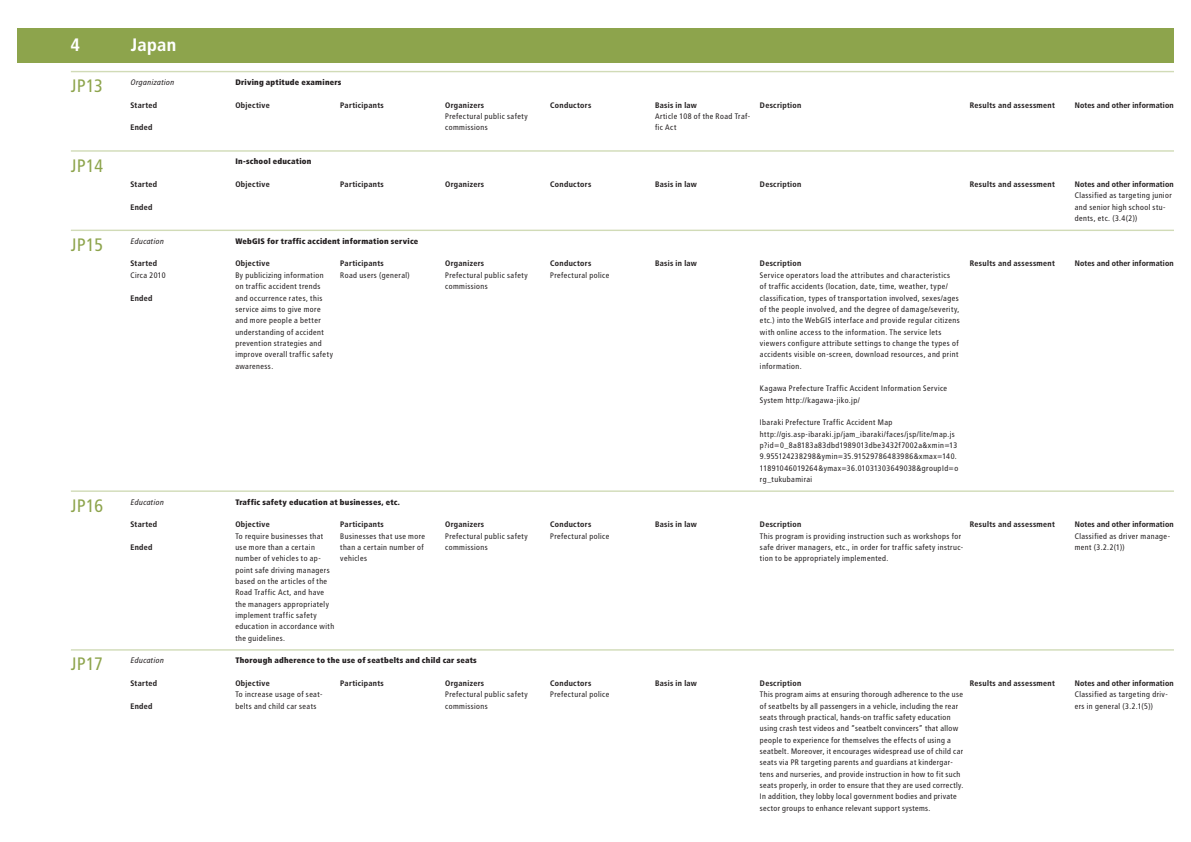
<style>
.page{position:relative;width:1191px;height:842px;background:#fff}
.page>*{position:absolute;margin:0;border:0;box-sizing:border-box;transform-origin:0 0}
.ID{font:18px "Transit OTF";letter-spacing:-.01em;color:#8da44c}
.ID-2{font:700 18px "Transit OTF";color:#fff}
.t1{font:8px/11.3px "Transit OTF";letter-spacing:.015em;color:#231f20}
.Detail_Title{font:700 8px "Transit OTF";letter-spacing:.02em;color:#231f20}
.t2{font:900 8px "Transit OTF";letter-spacing:.02em;color:#231f20}
.Detail_Title-2{font:700 8px "Transit OTF";color:#231f20}
.Category{font:italic 8px "Transit OTF";letter-spacing:.015em;color:#231f20}
</style>
<div class="page">
<div style="left:17px;top:28px;width:1157px;height:34px;background:#8da44c"></div>
<hr style="left:71px;top:71px;width:1103px;height:1px;background:#d1dbb7">
<hr style="left:71px;top:150px;width:1103px;height:2px;background:#d1dbb7">
<hr style="left:71px;top:230px;width:1103px;height:1px;background:#d1dbb7">
<hr style="left:71px;top:490px;width:1103px;height:2px;background:#d1dbb7">
<hr style="left:71px;top:649px;width:1103px;height:2px;background:#d1dbb7">
<p class="ID-2" style="left:71px;top:34px;width:11px">4</p>
<p class="ID-2" style="left:131px;top:34px;width:47px">Japan</p>
<p class="ID" style="left:71px;top:75px;width:34px">JP13</p>
<p class="Category" style="left:130px;top:78px;width:45px">Organization</p>
<p class="Detail_Title" style="left:130px;top:100px;width:28px">Started</p>
<p class="Detail_Title" style="left:130px;top:123px;width:24px">Ended</p>
<p class="ID" style="left:71px;top:155px;width:34px">JP14</p>
<p class="Detail_Title" style="left:130px;top:180px;width:28px">Started</p>
<p class="Detail_Title" style="left:130px;top:202px;width:24px">Ended</p>
<p class="ID" style="left:71px;top:234px;width:34px">JP15</p>
<p class="Category" style="left:130px;top:236px;width:35px">Education</p>
<p class="Detail_Title" style="left:130px;top:259px;width:28px">Started</p>
<p class="t1" style="left:130px;top:269px;width:37px">Circa 2010</p>
<p class="Detail_Title" style="left:130px;top:293px;width:24px">Ended</p>
<p class="ID" style="left:71px;top:495px;width:35px">JP16</p>
<p class="Category" style="left:130px;top:497px;width:35px">Education</p>
<p class="Detail_Title" style="left:130px;top:520px;width:28px">Started</p>
<p class="Detail_Title" style="left:130px;top:542px;width:24px">Ended</p>
<p class="ID" style="left:71px;top:654px;width:34px">JP17</p>
<p class="Category" style="left:130px;top:656px;width:35px">Education</p>
<p class="Detail_Title" style="left:130px;top:678px;width:28px">Started</p>
<p class="Detail_Title" style="left:130px;top:701px;width:24px">Ended</p>
<p class="t2" style="left:235px;top:77px;width:108px">Driving aptitude examiners</p>
<p class="Detail_Title" style="left:235px;top:100px;width:36px">Objective</p>
<p class="Detail_Title" style="left:340px;top:100px;width:45px">Participants</p>
<p class="Detail_Title" style="left:445px;top:100px;width:41px">Organizers</p>
<p class="t1" style="left:445px;top:111px;width:84px">Prefectural public safety commissions</p>
<p class="Detail_Title" style="left:550px;top:100px;width:43px">Conductors</p>
<p class="Detail_Title" style="left:655px;top:100px;width:44px">Basis in law</p>
<p class="t1" style="left:655px;top:111px;width:97px">Article 108 of the Road Traf&shy;fic Act</p>
<p class="Detail_Title" style="left:760px;top:100px;width:43px">Description</p>
<p class="Detail_Title" style="left:969px;top:100px;width:87px">Results and assessment</p>
<p class="Detail_Title-2" style="left:1074px;top:100px;width:101px">Notes and other information</p>
<p class="t2" style="left:235px;top:157px;width:78px">In-school education</p>
<p class="Detail_Title" style="left:235px;top:180px;width:36px">Objective</p>
<p class="Detail_Title" style="left:340px;top:180px;width:45px">Participants</p>
<p class="Detail_Title" style="left:445px;top:180px;width:41px">Organizers</p>
<p class="Detail_Title" style="left:550px;top:180px;width:43px">Conductors</p>
<p class="Detail_Title" style="left:655px;top:180px;width:44px">Basis in law</p>
<p class="Detail_Title" style="left:969px;top:180px;width:87px">Results and assessment</p>
<p class="Detail_Title-2" style="left:1074px;top:180px;width:101px">Notes and other information</p>
<p class="t1" style="left:1074px;top:190px;width:99px">Classified as targeting junior and senior high school stu&shy;dents, etc. (3.4(2))</p>
<p class="Detail_Title" style="left:760px;top:180px;width:43px">Description</p>
<p class="t2" style="left:235px;top:236px;width:184px">WebGIS for traffic accident information service</p>
<p class="Detail_Title" style="left:235px;top:259px;width:36px">Objective</p>
<p class="t1" style="left:235px;top:269px;width:99px">By publicizing information on traffic accident trends and occurrence rates, this service aims to give more and more people a better understanding of accident prevention strategies and improve overall traffic safety awareness.</p>
<p class="Detail_Title" style="left:340px;top:259px;width:45px">Participants</p>
<p class="t1" style="left:340px;top:269px;width:71px">Road users (general)</p>
<p class="Detail_Title" style="left:445px;top:259px;width:41px">Organizers</p>
<p class="t1" style="left:445px;top:269px;width:84px">Prefectural public safety commissions</p>
<p class="Detail_Title" style="left:550px;top:259px;width:43px">Conductors</p>
<p class="t1" style="left:550px;top:269px;width:61px">Prefectural police</p>
<p class="t2" style="left:235px;top:497px;width:166px">Traffic safety education at businesses, etc.</p>
<p class="Detail_Title" style="left:235px;top:520px;width:36px">Objective</p>
<p class="t1" style="left:235px;top:530px;width:101px">To require businesses that use more than a certain number of vehicles to ap&shy;point safe driving managers based on the articles of the<br>Road Traffic Act, and have the managers appropriately implement traffic safety education in accordance with the guidelines.</p>
<p class="Detail_Title" style="left:340px;top:520px;width:45px">Participants</p>
<p class="t1" style="left:340px;top:530px;width:87px">Businesses that use more than a certain number of vehicles</p>
<p class="Detail_Title" style="left:445px;top:520px;width:41px">Organizers</p>
<p class="t1" style="left:445px;top:530px;width:84px">Prefectural public safety commissions</p>
<p class="t2" style="left:235px;top:656px;width:243px">Thorough adherence to the use of seatbelts and child car seats</p>
<p class="Detail_Title" style="left:235px;top:678px;width:36px">Objective</p>
<p class="t1" style="left:235px;top:689px;width:89px">To increase usage of seat&shy;belts and child car seats</p>
<p class="Detail_Title" style="left:340px;top:678px;width:45px">Participants</p>
<p class="Detail_Title" style="left:445px;top:678px;width:41px">Organizers</p>
<p class="t1" style="left:445px;top:689px;width:84px">Prefectural public safety commissions</p>
<p class="Detail_Title" style="left:550px;top:520px;width:43px">Conductors</p>
<p class="t1" style="left:550px;top:530px;width:61px">Prefectural police</p>
<p class="Detail_Title" style="left:550px;top:678px;width:43px">Conductors</p>
<p class="t1" style="left:550px;top:689px;width:61px">Prefectural police</p>
<p class="Detail_Title" style="left:655px;top:259px;width:44px">Basis in law</p>
<p class="Detail_Title" style="left:760px;top:259px;width:43px">Description</p>
<p class="Detail_Title" style="left:969px;top:259px;width:87px">Results and assessment</p>
<p class="Detail_Title-2" style="left:1074px;top:259px;width:101px">Notes and other information</p>
<p class="t1" style="left:760px;top:269px;width:201px">Service operators load the attributes and characteristics<br>of traffic accidents (location, date, time, weather, type/ classification, types of transportation involved, sexes/ages of the people involved, and the degree of damage/severity, etc.) into the WebGIS interface and provide regular citizens with online access to the information. The service lets viewers configure attribute settings to change the types of accidents visible on-screen, download resources, and print information.</p>
<p class="t1" style="left:760px;top:383px;width:189px">Kagawa Prefecture Traffic Accident Information Service<br>System http://kagawa-jiko.jp/</p>
<p class="t1" style="left:760px;top:417px;width:134px">Ibaraki Prefecture Traffic Accident Map</p>
<p class="t1" style="left:760px;top:428px;width:200px">http://gis.asp-ibaraki.jp/jam_ibaraki/faces/jsp/lite/map.js p?id=0_8a8183a83dbd1989013dbe3432f7002a&amp;xmin=13<br>9.955124238298&amp;ymin=35.91529786483986&amp;xmax=140.<br>11891046019264&amp;ymax=36.01031303649038&amp;groupId=o rg_tukubamirai</p>
<p class="Detail_Title" style="left:655px;top:520px;width:44px">Basis in law</p>
<p class="Detail_Title" style="left:969px;top:520px;width:87px">Results and assessment</p>
<p class="Detail_Title-2" style="left:1074px;top:520px;width:101px">Notes and other information</p>
<p class="t1" style="left:1074px;top:530px;width:97px">Classified as driver manage&shy;ment (3.2.2(1))</p>
<p class="Detail_Title" style="left:760px;top:520px;width:43px">Description</p>
<p class="t1" style="left:760px;top:530px;width:205px">This program is providing instruction such as workshops for safe driver managers, etc., in order for traffic safety instruc&shy;tion to be appropriately implemented.</p>
<p class="Detail_Title" style="left:655px;top:678px;width:44px">Basis in law</p>
<p class="Detail_Title" style="left:969px;top:678px;width:87px">Results and assessment</p>
<p class="Detail_Title-2" style="left:1074px;top:678px;width:101px">Notes and other information</p>
<p class="t1" style="left:1074px;top:689px;width:95px">Classified as targeting driv&shy;ers in general (3.2.1(5))</p>
<p class="Detail_Title" style="left:760px;top:678px;width:43px">Description</p>
<p class="t1" style="left:760px;top:689px;width:205px">This program aims at ensuring thorough adherence to the use of seatbelts by all passengers in a vehicle, including the rear seats through practical, hands-on traffic safety education using crash test videos and “seatbelt convincers” that allow people to experience for themselves the effects of using a seatbelt. Moreover, it encourages widespread use of child car seats via PR targeting parents and guardians at kindergar&shy;tens and nurseries, and provide instruction in how to fit such seats properly, in order to ensure that they are used correctly.<br>In addition, they lobby local government bodies and private sector groups to enhance relevant support systems.</p>
</div>
